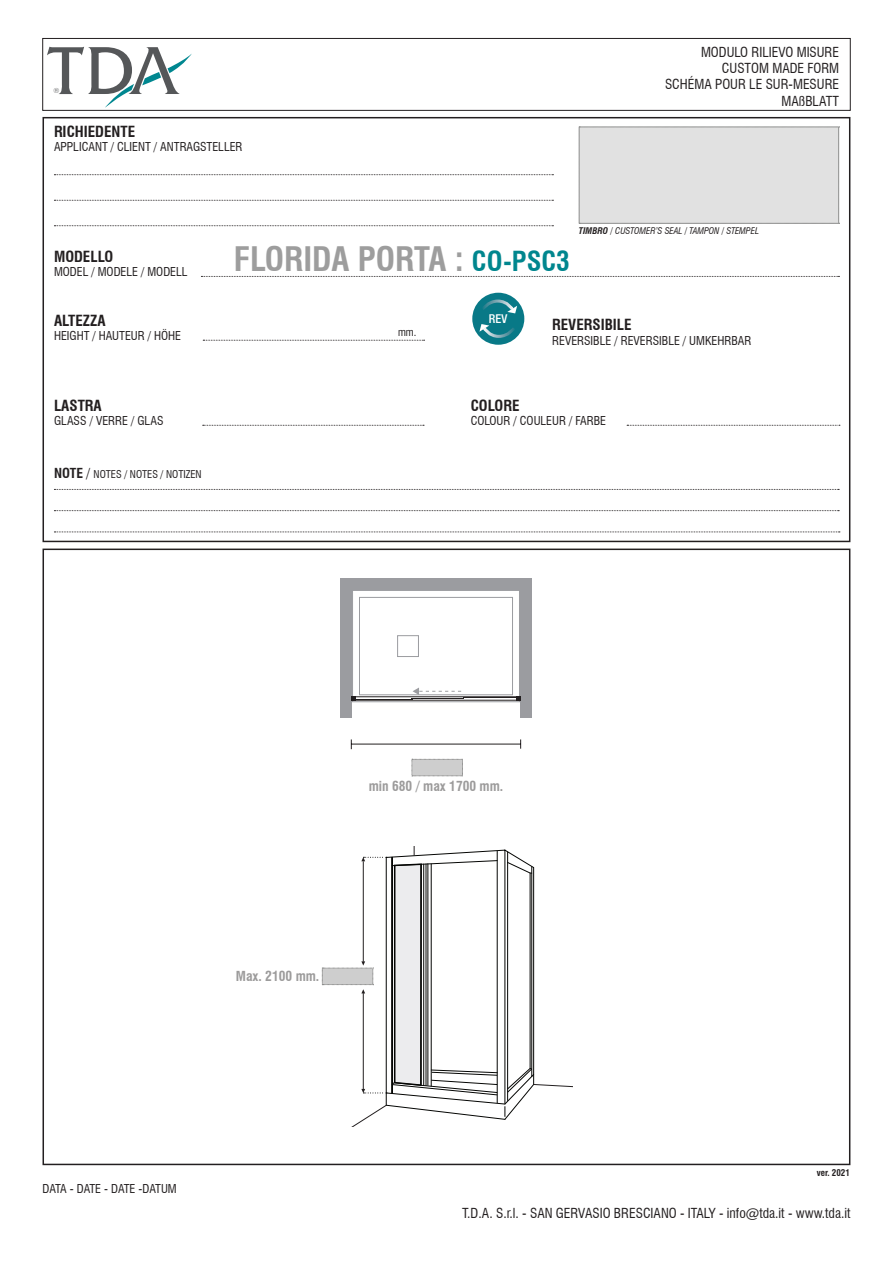
<style>
.page{position:relative;width:893px;height:1263px;background:#fff}
.page>*{position:absolute;margin:0;border:0;box-sizing:border-box;transform-origin:0 0}
.t1{font:700 condensed 33px "Swiss 721 BT";color:#9d9d9d}
.t2{font:700 condensed 15px "Swiss 721 BT";color:#231f20}
.t3{font:condensed 13.5px/16.2px "Swiss 721 BT";color:#231f20;text-align:right}
.t4{font:700 condensed 13.5px "Swiss 721 BT";color:#9c9b9b}
.t5{font:500 condensed 12.3px "Helvetica Neue LT Pro";color:#fff}
.t6{font:condensed 12px "Swiss 721 BT";color:#231f20}
.t7{font:condensed 10.5px "Swiss 721 BT";color:#231f20}
.t8{font:italic condensed 9px "Swiss 721 BT";color:#231f20}
.t9{font:700 condensed 9px "Swiss 721 BT";color:#231f20}
.t10{font:7.2px "Montserrat";color:#555759}
.s1{font-size:27px;color:#00868e}
.s2{font-weight:700}
.s3{font-weight:700;font-size:13.5px}
.s4{font-size:13.5px}
</style>
<div class="page">
<svg style="left:54px;top:200px;width:499px;height:1px"></svg>
<svg style="left:54px;top:174px;width:499px;height:1px"></svg>
<svg style="left:54px;top:225px;width:499px;height:1px"></svg>
<svg style="left:54px;top:489px;width:785px;height:1px"></svg>
<svg style="left:54px;top:510px;width:785px;height:1px"></svg>
<svg style="left:54px;top:531px;width:786px;height:1px"></svg>
<div style="left:579px;top:126px;width:261px;height:98px;background:#e1e1e1"></div>
<div style="left:43px;top:117px;width:807px;height:425px;border:2px solid #231f20"></div>
<svg style="left:627px;top:425px;width:213px;height:1px"></svg>
<svg style="left:203px;top:425px;width:221px;height:1px"></svg>
<svg style="left:203px;top:340px;width:222px;height:1px"></svg>
<svg style="left:201px;top:276px;width:638px;height:1px"></svg>
<div style="left:42px;top:38px;width:809px;height:73px;border:1px solid #231f20"></div>
<svg style="left:47px;top:47px;width:145px;height:61px"></svg>
<div style="left:472px;top:293px;width:52px;height:52px;background:#087987;border-radius:50%"></div>
<svg style="left:479px;top:298px;width:38px;height:15px"></svg>
<svg style="left:479px;top:324px;width:38px;height:15px"></svg>
<svg style="left:412px;top:759px;width:51px;height:18px"></svg>
<svg style="left:322px;top:849px;width:213px;height:271px"></svg>
<div style="left:340px;top:578px;width:192px;height:11px;background:#9b9ca0"></div>
<div style="left:340px;top:578px;width:11px;height:139px;background:#9b9ca0"></div>
<div style="left:352px;top:590px;width:168px;height:112px;border:1px solid #9b9ca0"></div>
<div style="left:359px;top:597px;width:154px;height:98px;border:1px solid #9b9ca0"></div>
<div style="left:397px;top:635px;width:22px;height:22px;border:1px solid #9b9ca0"></div>
<div style="left:520px;top:578px;width:12px;height:139px;background:#9b9ca0"></div>
<svg style="left:351px;top:696px;width:5px;height:4px"></svg>
<svg style="left:516px;top:696px;width:5px;height:4px"></svg>
<div style="left:354px;top:697px;width:163px;height:3px;border:1px solid #231f20"></div>
<hr style="left:351px;top:744px;width:169px;height:1px;background:#231f20">
<svg style="left:413px;top:687px;width:48px;height:8px"></svg>
<hr style="left:411px;top:698px;width:53px;height:1px;background:#231f20">
<p class="t10" style="left:53px;top:86px;width:7px">®</p>
<p class="t2" style="left:54px;top:122px;width:83px">RICHIEDENTE</p>
<p class="t6" style="left:54px;top:140px;width:190px">APPLICANT / CLIENT / ANTRAGSTELLER</p>
<p class="t3" style="left:665px;top:44px;width:176px">MODULO RILIEVO MISURE<br>CUSTOM MADE FORM<br>SCHÉMA POUR LE SUR-MESURE<br>MAßBLATT</p>
<p class="t2" style="left:54px;top:248px;width:61px">MODELLO</p>
<p class="t6" style="left:54px;top:265px;width:135px">MODEL / MODELE / MODELL</p>
<p class="t1" style="left:234px;top:240px;width:337px">FLORIDA PORTA : <span class="s1">CO-PSC3</span></p>
<p class="t8" style="left:579px;top:225px;width:182px"><span class="s2">TIMBRO</span> / CUSTOMER’S SEAL / TAMPON / STEMPEL</p>
<p class="t2" style="left:54px;top:311px;width:53px">ALTEZZA</p>
<p class="t6" style="left:54px;top:329px;width:129px">HEIGHT / HAUTEUR / HÖHE</p>
<p class="t7" style="left:398px;top:326px;width:20px">mm.</p>
<p class="t2" style="left:54px;top:396px;width:49px">LASTRA</p>
<p class="t6" style="left:54px;top:414px;width:111px">GLASS / VERRE / GLAS</p>
<p class="t7" style="left:54px;top:468px;width:149px"><span class="s3">NOTE</span> <span class="s4">/</span> NOTES / NOTES / NOTIZEN</p>
<p class="t5" style="left:489px;top:312px;width:20px">REV</p>
<p class="t2" style="left:552px;top:316px;width:81px">REVERSIBILE</p>
<p class="t6" style="left:552px;top:333px;width:201px">REVERSIBLE / REVERSIBLE / UMKEHRBAR</p>
<p class="t2" style="left:471px;top:396px;width:50px">COLORE</p>
<p class="t6" style="left:471px;top:414px;width:137px">COLOUR / COULEUR / FARBE</p>
<p class="t4" style="left:369px;top:778px;width:136px">min 680 / max 1700 mm.</p>
<p class="t4" style="left:236px;top:968px;width:85px">Max. 2100 mm.</p>
<p class="t6" style="left:43px;top:1182px;width:136px">DATA - DATE - DATE -DATUM</p>
<p class="t9" style="left:817px;top:1167px;width:34px">ver. 2021</p>
<p class="t3" style="left:462px;top:1205px;width:390px">T.D.A. S.r.l. - SAN GERVASIO BRESCIANO - ITALY - info@tda.it - www.tda.it</p>
</div>
